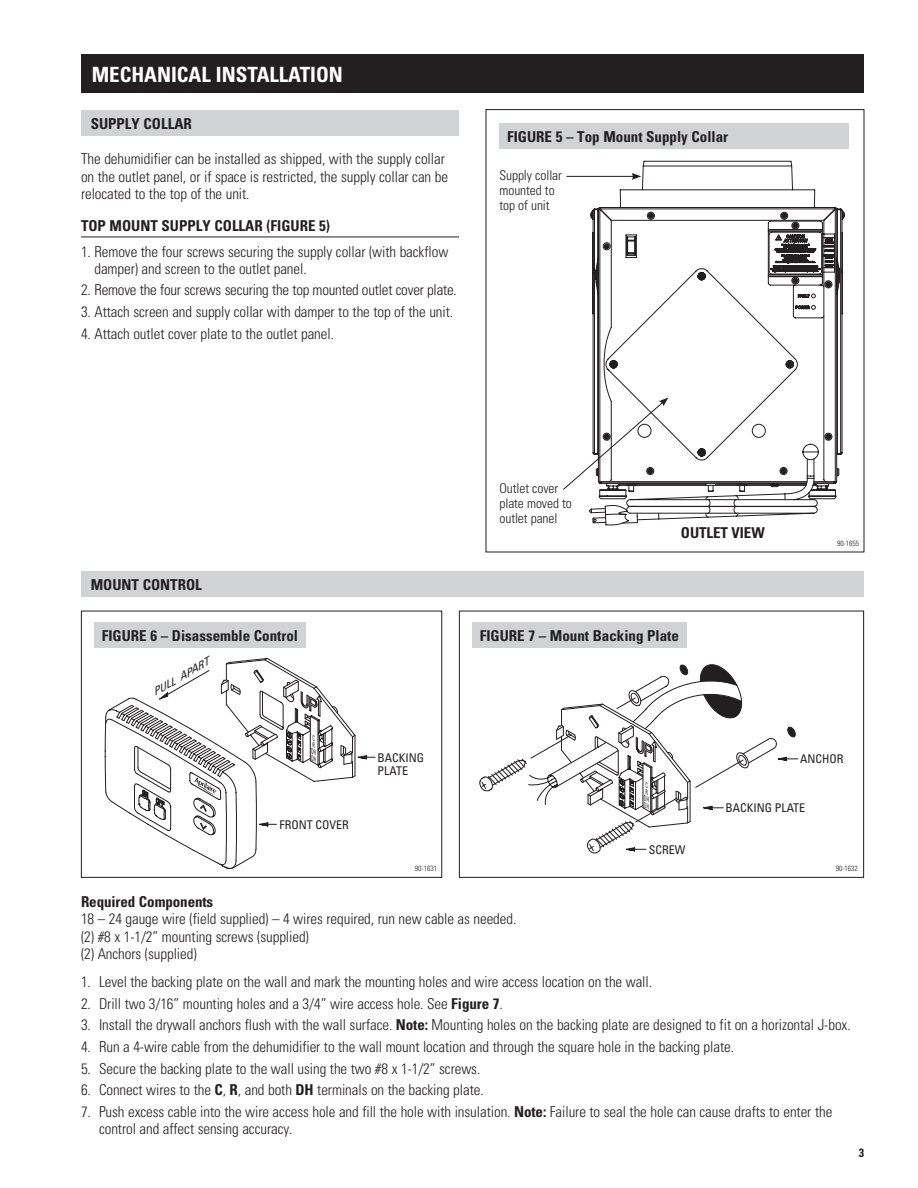
<style>
.page{position:relative;width:918px;height:1188px;background:#fff}
.page>*{position:absolute;margin:0;border:0;box-sizing:border-box;transform-origin:0 0}
.t1{font:700 condensed 21px "Univers";color:#fff}
.t2{font:300 condensed 15px/17.2px "Univers";letter-spacing:-.005em;color:#231f20}
.t3{font:700 condensed 15px "Univers";color:#231f20}
.t4{font:300 condensed 13.5px/15px "Univers";letter-spacing:-.005em;color:#231f20}
.t5{font:condensed 12px/13.5px "Univers";color:#231f20}
.t6{font:700 condensed 12px "Univers";color:#231f20}
.t7{font:italic condensed 10.35px "Univers";color:#231f20;scale:1.15 1}
.t8{font:300 condensed 7.5px "Univers";color:#231f20}
.s1{font-weight:700}
</style>
<div class="page">
<div style="left:81px;top:54px;width:783px;height:39px;background:#231f20"></div>
<svg style="left:590px;top:208px;width:255px;height:316px"></svg>
<hr style="left:81px;top:237px;width:378px;height:1px;background:#231f20">
<div style="left:81px;top:111px;width:378px;height:25px;background:#d1d2d4"></div>
<div style="left:500px;top:123px;width:349px;height:26px;background:#d1d2d4"></div>
<hr style="left:566px;top:176px;width:68px;height:1px;background:#231f20">
<svg style="left:620px;top:161px;width:195px;height:47px"></svg>
<svg style="left:563px;top:398px;width:105px;height:93px"></svg>
<div style="left:81px;top:572px;width:783px;height:25px;background:#d1d2d4"></div>
<div style="left:81px;top:611px;width:361px;height:267px;border:1px solid #231f20"></div>
<div style="left:94px;top:622px;width:212px;height:26px;background:#d1d2d4"></div>
<div style="left:459px;top:611px;width:405px;height:267px;border:1px solid #231f20"></div>
<div style="left:472px;top:622px;width:215px;height:26px;background:#d1d2d4"></div>
<svg style="left:104px;top:658px;width:271px;height:211px"></svg>
<svg style="left:479px;top:664px;width:319px;height:190px"></svg>
<h1 class="t1" style="left:92px;top:61px;width:253px">MECHANICAL INSTALLATION</h1>
<p class="t3" style="left:91px;top:114px;width:18px">Suppl</p>
<p class="t3" style="left:132px;top:114px;width:30px">y Collar</p>
<p class="t2" style="left:81px;top:150px;width:369px">The dehumidifier can be installed as shipped, with the supply collar on the outlet panel, or if space is restricted, the supply collar can be relocated to the top of the unit.</p>
<p class="t3" style="left:81px;top:216px;width:51px">Top Mount</p>
<p class="t3" style="left:162px;top:216px;width:18px">Suppl</p>
<p class="t3" style="left:202px;top:216px;width:30px">y Collar</p>
<p class="t3" style="left:266px;top:216px;width:20px">(Figure</p>
<p class="t3" style="left:319px;top:216px;width:12px">5)</p>
<p class="t2" style="left:94px;top:243px;width:355px;text-indent:-13px">1. Remove the four screws securing the supply collar (with backflow damper) and screen to the outlet panel.</p>
<p class="t2" style="left:81px;top:281px;width:377px">2. Remove the four screws securing the top mounted outlet cover plate.</p>
<p class="t2" style="left:81px;top:303px;width:374px">3. Attach screen and supply collar with damper to the top of the unit.</p>
<p class="t2" style="left:81px;top:324px;width:255px">4. Attach outlet cover plate to the outlet panel.</p>
<p class="t3" style="left:507px;top:127px;width:16px">Figure</p>
<p class="t3" style="left:556px;top:127px;width:174px">5 – Top Mount Supply Collar</p>
<p class="t4" style="left:500px;top:167px;width:64px">Supply collar mounted to top of unit</p>
<p class="t3" style="left:91px;top:575px;width:113px">MOUNT CONTROL</p>
<p class="t3" style="left:102px;top:626px;width:16px">Figure</p>
<p class="t3" style="left:150px;top:626px;width:149px">6 – Disassemble Control</p>
<p class="t7" style="left:150px;top:687px;width:57px;rotate:-30deg">PULL APART</p>
<p class="t5" style="left:279px;top:817px;width:71px">FRONT COVER</p>
<p class="t5" style="left:378px;top:750px;width:48px">BACKING<br>PLATE</p>
<p class="t8" style="left:415px;top:864px;width:24px">90-1631</p>
<p class="t4" style="left:500px;top:481px;width:74px">Outlet cover plate moved to outlet panel</p>
<p class="t3" style="left:681px;top:524px;width:85px">OUTLET VIEW</p>
<p class="t3" style="left:480px;top:626px;width:16px">Figure</p>
<p class="t3" style="left:528px;top:626px;width:152px">7 – Mount Backing Plate</p>
<p class="t8" style="left:837px;top:539px;width:24px">90-1655</p>
<p class="t5" style="left:800px;top:752px;width:45px">ANCHOR</p>
<p class="t5" style="left:649px;top:843px;width:38px">SCREW</p>
<p class="t5" style="left:726px;top:801px;width:81px">BACKING PLATE</p>
<p class="t8" style="left:836px;top:864px;width:24px">90-1632</p>
<p class="t3" style="left:81px;top:893px;width:134px">Required Components</p>
<p class="t2" style="left:81px;top:910px;width:437px">18 – 24 gauge wire (field supplied) – 4 wires required, run new cable as needed. (2) #8 x 1-1/2” mounting screws (supplied)<br>(2) Anchors (supplied)</p>
<p class="t2" style="left:81px;top:973px;width:573px">1. Level the backing plate on the wall and mark the mounting holes and wire access location on the wall.</p>
<p class="t2" style="left:81px;top:995px;width:423px">2. Drill two 3/16” mounting holes and a 3/4” wire access hole. See <span class="s1">Figure 7</span>.</p>
<p class="t2" style="left:81px;top:1016px;width:771px">3. Install the drywall anchors flush with the wall surface. <span class="s1">Note:</span> Mounting holes on the backing plate are designed to fit on a horizontal J-box.</p>
<p class="t2" style="left:81px;top:1038px;width:655px">4. Run a 4-wire cable from the dehumidifier to the wall mount location and through the square hole in the backing plate.</p>
<p class="t2" style="left:81px;top:1059px;width:401px">5. Secure the backing plate to the wall using the two #8 x 1-1/2” screws.</p>
<p class="t2" style="left:81px;top:1081px;width:404px">6. Connect wires to the <span class="s1">C</span>, <span class="s1">R</span>, and both <span class="s1">DH</span> terminals on the backing plate.</p>
<p class="t2" style="left:99px;top:1103px;width:735px;text-indent:-18px">7. Push excess cable into the wire access hole and fill the hole with insulation. <span class="s1">Note:</span> Failure to seal the hole can cause drafts to enter the control and affect sensing accuracy.</p>
<p class="t6" style="left:859px;top:1145px;width:7px">3</p>
</div>
